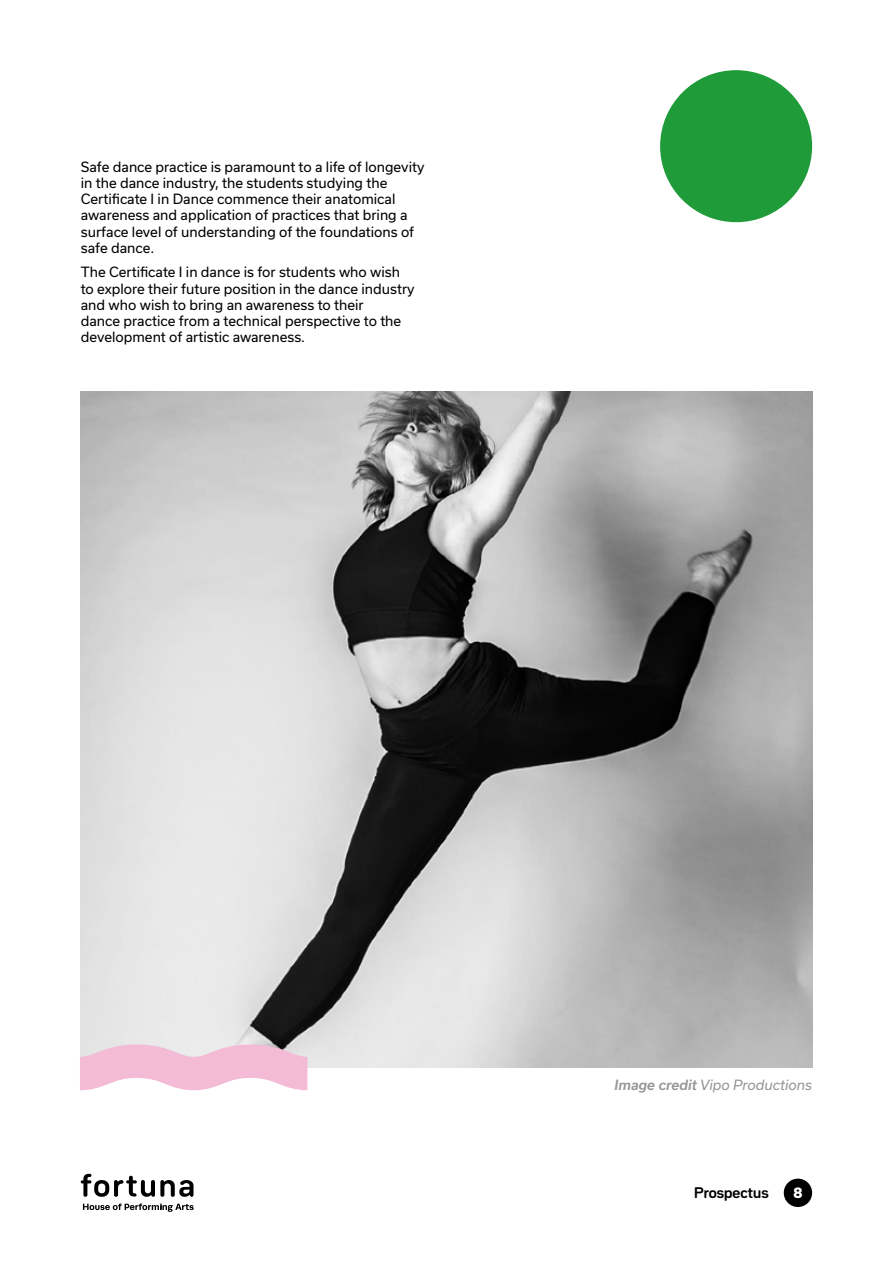
<style>
.page{position:relative;width:893px;height:1263px;background:#fff}
.page>*{position:absolute;margin:0;border:0;box-sizing:border-box;transform-origin:0 0}
.t1{font:13.5px/16.2px "Usual";color:#000}
.t2{font:italic 13.5px "Usual";color:#939598}
.t3{font:700 13.5px "Bw Seido Round DEMO";color:#000}
.t4{font:900 13.2px "Bw Seido Round DEMO";color:#fff}
.s1{font-weight:500}
</style>
<div class="page">
<div style="left:660px;top:70px;width:152px;height:152px;background:#1f9c39;border-radius:50%"></div>
<img style="left:81px;top:391px;width:731px;height:676px">
<svg style="left:83px;top:1203px;width:111px;height:9px"></svg>
<svg style="left:81px;top:1174px;width:113px;height:23px"></svg>
<div style="left:784px;top:1178px;width:28px;height:29px;background:#000;border-radius:50%"></div>
<svg style="left:80px;top:1044px;width:227px;height:46px;background:#f2c8dc"></svg>
<p class="t1" style="left:81px;top:159px;width:345px">Safe dance practice is paramount to a life of longevity in the dance industry, the students studying the Certificate I in Dance commence their anatomical awareness and application of practices that bring a surface level of understanding of the foundations of safe dance.</p>
<p class="t1" style="left:81px;top:264px;width:335px">The Certificate I in dance is for students who wish to explore their future position in the dance industry and who wish to bring an awareness to their<br>dance practice from a technical perspective to the development of artistic awareness.</p>
<p class="t2" style="left:614px;top:1077px;width:199px"><span class="s1">Image credit</span> Vipo Productions</p>
<p class="t3" style="left:694px;top:1184px;width:76px">Prospectus</p>
<p class="t4" style="left:793px;top:1184px;width:11px">8</p>
</div>
